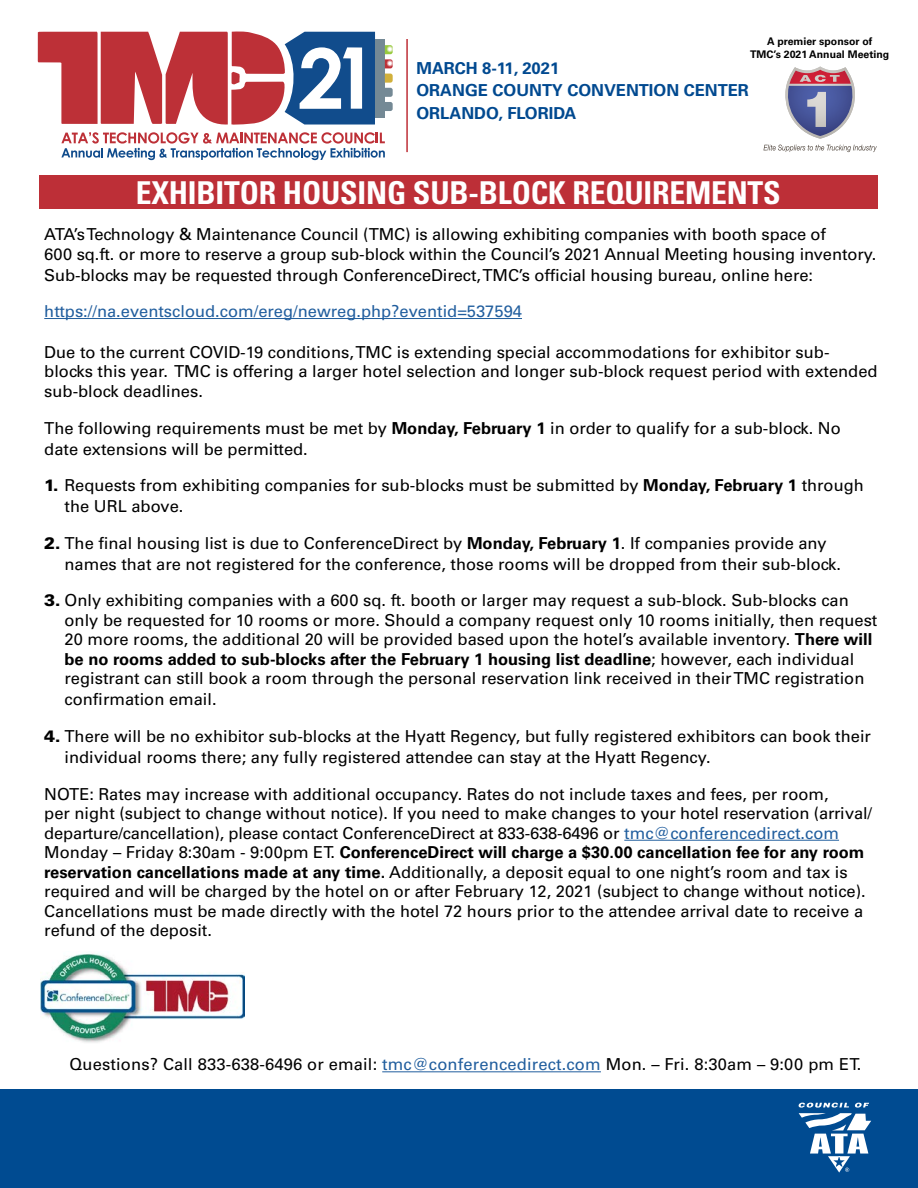
<style>
.page{position:relative;width:918px;height:1188px;background:#fff}
.page>*{position:absolute;margin:0;border:0;box-sizing:border-box;transform-origin:0 0}
.t1{font:700 condensed 31.5px "Univers";letter-spacing:-.005em;color:#fff}
.t2{font:16.5px/19.5px "Univers";color:#000}
.t3{font:16.5px "Univers";color:#215e9e}
.t4{font:700 16.5px/22.5px "Univers";color:#004990}
.t5{font:700 10.5px/12.6px "Univers";color:#000;text-align:center}
.s1{font-weight:700}
.s2{font-weight:900}
.s3{color:#215e9e}
</style>
<div class="page">
<hr style="left:44px;top:318px;width:478px;height:1px;background:#215e9e">
<hr style="left:624px;top:840px;width:215px;height:1px;background:#215e9e">
<hr style="left:382px;top:1071px;width:219px;height:1px;background:#215e9e">
<img style="left:41px;top:953px;width:203px;height:90px">
<div style="left:0;top:1090px;width:918px;height:98px;background:#004b91"></div>
<svg style="left:798px;top:1103px;width:73px;height:70px"></svg>
<div style="left:39px;top:175px;width:838px;height:34px;background:#bd2f37"></div>
<svg style="left:763px;top:145px;width:114px;height:7px"></svg>
<svg style="left:785px;top:67px;width:70px;height:72px"></svg>
<svg style="left:61px;top:132px;width:324px;height:28px"></svg>
<div style="left:375px;top:39px;width:10px;height:78px;background:#748995"></div>
<svg style="left:38px;top:32px;width:337px;height:93px"></svg>
<svg style="left:385px;top:74px;width:8px;height:37px"></svg>
<svg style="left:385px;top:45px;width:8px;height:23px"></svg>
<hr style="left:406px;top:39px;width:2px;height:113px;background:#be2f37">
<p class="t5" style="left:750px;top:35px;width:140px">A premier sponsor of<br>TMC’s 2021 Annual Meeting</p>
<p class="t4" style="left:416px;top:57px;width:334px">MARCH 8-11, 2021<br>ORANGE COUNTY CONVENTION CENTER<br>ORLANDO, FLORIDA</p>
<h1 class="t1" style="left:136px;top:174px;width:646px">EXHIBITOR HOUSING SUB-BLOCK REQUIREMENTS</h1>
<p class="t2" style="left:44px;top:225px;width:834px">ATA’s Technology &amp; Maintenance Council (TMC) is allowing exhibiting companies with booth space of<br>600 sq.ft. or more to reserve a group sub-block within the Council’s 2021 Annual Meeting housing inventory.</p>
<p class="t2" style="left:44px;top:265px;width:770px">Sub-blocks may be requested through ConferenceDirect, TMC’s official housing bureau, online here:</p>
<p class="t3" style="left:44px;top:301px;width:479px">https://na.eventscloud.com/ereg/newreg.php?eventid=537594</p>
<p class="t2" style="left:44px;top:342px;width:835px">Due to the current COVID-19 conditions, TMC is extending special accommodations for exhibitor sub&shy;blocks this year. TMC is offering a larger hotel selection and longer sub-block request period with extended sub-block deadlines.</p>
<p class="t2" style="left:44px;top:417px;width:798px;line-height:21px">The following requirements must be met by <span class="s1">Monday, February 1</span> in order to qualify for a sub-block. No date extensions will be permitted.</p>
<p class="t2" style="left:65px;top:475px;width:801px;line-height:21px;text-indent:-20px"><span class="s2">1.</span> Requests from exhibiting companies for sub-blocks must be submitted by <span class="s1">Monday, February 1</span> through the URL above.</p>
<p class="t2" style="left:65px;top:533px;width:778px;line-height:21px;text-indent:-20px"><span class="s2">2.</span> The final housing list is due to ConferenceDirect by <span class="s1">Monday, February 1</span>. If companies provide any names that are not registered for the conference, those rooms will be dropped from their sub-block.</p>
<p class="t2" style="left:65px;top:591px;width:814px;text-indent:-20px"><span class="s2">3.</span> Only exhibiting companies with a 600 sq. ft. booth or larger may request a sub-block. Sub-blocks can only be requested for 10 rooms or more. Should a company request only 10 rooms initially, then request 20 more rooms, the additional 20 will be provided based upon the hotel’s available inventory. <span class="s1">There will be no rooms added to sub-blocks after the February 1 housing list deadline</span>; however, each individual registrant can still book a room through the personal reservation link received in their TMC registration</p>
<p class="t2" style="left:65px;top:690px;width:154px">confirmation email.</p>
<p class="t2" style="left:65px;top:726px;width:808px;line-height:21px;text-indent:-20px"><span class="s2">4.</span> There will be no exhibitor sub-blocks at the Hyatt Regency, but fully registered exhibitors can book their individual rooms there; any fully registered attendee can stay at the Hyatt Regency.</p>
<p class="t2" style="left:44px;top:784px;width:829px">NOTE: Rates may increase with additional occupancy. Rates do not include taxes and fees, per room,<br>per night (subject to change without notice). If you need to make changes to your hotel reservation (arrival/ departure/cancellation), please contact ConferenceDirect at 833-638-6496 or <span class="s3">tmc@conferencedirect.com </span>Monday – Friday 8:30am - 9:00pm ET. <span class="s1">ConferenceDirect will charge a $30.00 cancellation fee for any room reservation cancellations made at any time.</span> Additionally, a deposit equal to one night’s room and tax is required and will be charged by the hotel on or after February 12, 2021 (subject to change without notice).<br>Cancellations must be made directly with the hotel 72 hours prior to the attendee arrival date to receive a refund of the deposit.</p>
<p class="t2" style="left:70px;top:1055px;width:793px">Questions? Call 833-638-6496 or email: <span class="s3">tmc@conferencedirect.com</span> Mon. – Fri. 8:30am – 9:00 pm ET.</p>
</div>
